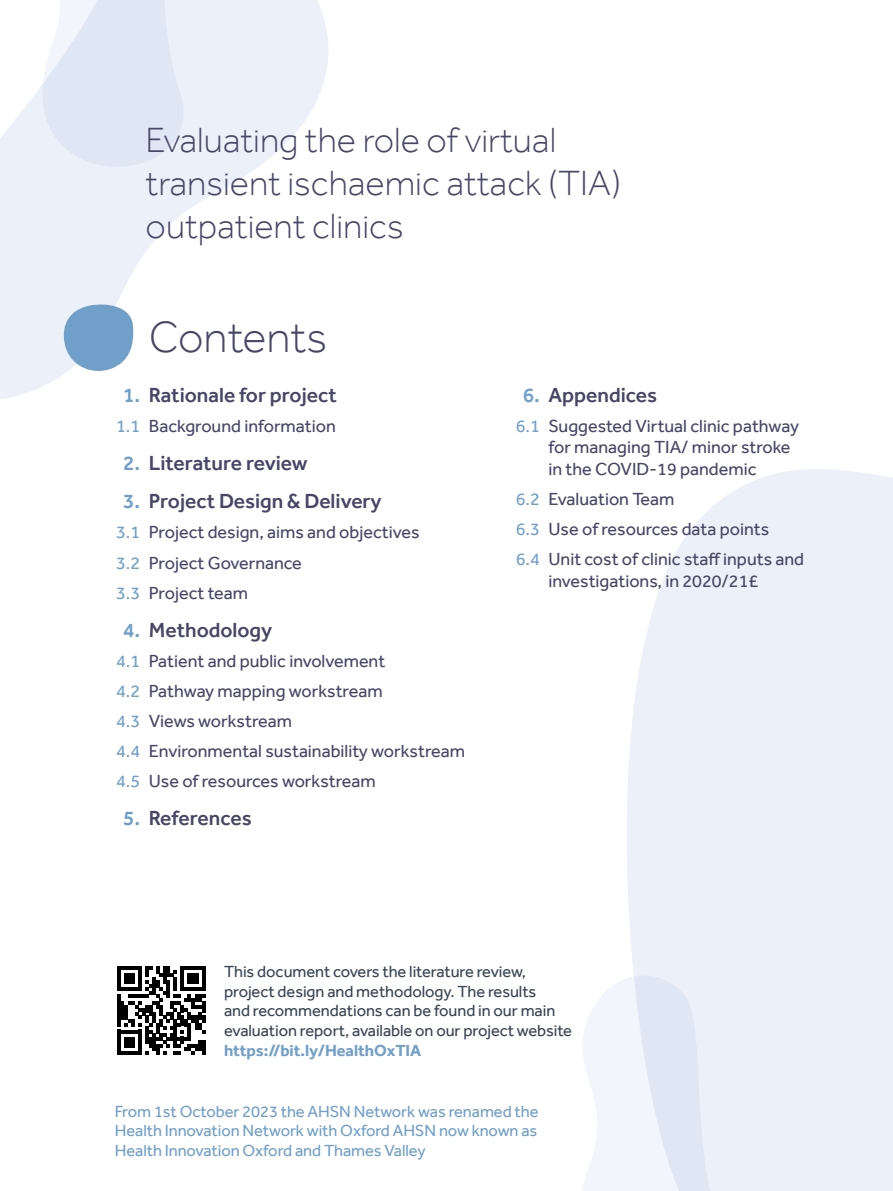
<style>
.page{position:relative;width:893px;height:1191px;background:#fff}
.page>*{position:absolute;margin:0;border:0;box-sizing:border-box;transform-origin:0 0}
.t1{font:300 45px "Effra";color:#484666}
.t2{font:300 36px/43.2px "Effra";color:#484666}
.t3{font:500 21px "Effra";color:#484666}
.t4{font:18px/30.2px "Effra";color:#484666}
.t5{font:16.5px/19.5px "Effra";letter-spacing:-.005em;color:#384554}
.t6{font:16.5px/19.5px "Effra";letter-spacing:-.005em;color:#709fca;text-align:justify}
.t7{font:700 16.5px "Effra";letter-spacing:-.005em;color:#709fca}
.s1{color:#709fca}
</style>
<div class="page">
<svg style="left:0;top:0;width:328px;height:399px"></svg>
<svg style="left:0;top:0;width:195px;height:191px"></svg>
<div style="left:627px;top:469px;width:266px;height:722px;background:#ecf0f8"></div>
<svg style="left:582px;top:959px;width:150px;height:232px;fill:#ecf0f8"></svg>
<svg style="left:60px;top:302px;width:75px;height:73px"></svg>
<svg style="left:117px;top:966px;width:88px;height:88px"></svg>
<h2 class="t2" style="left:146px;top:118px;width:477px">Evaluating the role of virtual transient ischaemic attack (TIA) outpatient clinics</h2>
<h1 class="t1" style="left:149px;top:310px;width:180px">Contents</h1>
<p class="t3" style="left:123px;top:383px;width:215px"><span class="s1">1.</span> Rationale for project</p>
<p class="t4" style="left:116px;top:411px;width:221px"><span class="s1">1.1</span> Background information</p>
<p class="t3" style="left:123px;top:451px;width:186px"><span class="s1">2.</span> Literature review</p>
<p class="t3" style="left:123px;top:489px;width:260px"><span class="s1">3.</span> Project Design &amp; Delivery</p>
<p class="t4" style="left:116px;top:517px;width:305px"><span class="s1">3.1</span> Project design, aims and objectives<br><span class="s1">3.2</span> Project Governance<br><span class="s1">3.3</span> Project team</p>
<p class="t3" style="left:123px;top:617px;width:151px"><span class="s1">4.</span> Methodology</p>
<p class="t4" style="left:116px;top:645px;width:350px"><span class="s1">4.1</span> Patient and public involvement<br><span class="s1">4.2</span> Pathway mapping workstream<br><span class="s1">4.3</span> Views workstream<br><span class="s1">4.4</span> Environmental sustainability workstream <span class="s1">4.5</span> Use of resources workstream</p>
<p class="t3" style="left:123px;top:805px;width:130px"><span class="s1">5.</span> References</p>
<p class="t3" style="left:523px;top:382px;width:136px"><span class="s1">6.</span> Appendices</p>
<p class="t4" style="left:548px;top:415px;width:252px;line-height:21.6px;text-indent:-33px"><span class="s1">6.1</span> Suggested Virtual clinic pathway for managing TIA/ minor stroke in the COVID-19 pandemic</p>
<p class="t4" style="left:516px;top:484px;width:290px"><span class="s1">6.2</span> Evaluation Team<br><span class="s1">6.3</span> Use of resources data points<br><span class="s1">6.4</span> Unit cost of clinic staff inputs and</p>
<p class="t4" style="left:548px;top:565px;width:211px">investigations, in 2020/21£</p>
<p class="t5" style="left:224px;top:962px;width:350px">This document covers the literature review, project design and methodology. The results<br>and recommendations can be found in our main evaluation report, available on our project website</p>
<p class="t7" style="left:224px;top:1040px;width:199px">https://bit.ly/HealthOxTIA</p>
<p class="t6" style="left:115px;top:1101px;width:425px">From 1st October 2023 the AHSN Network was renamed the Health Innovation Network with Oxford AHSN now known as Health Innovation Oxford and Thames Valley</p>
</div>
